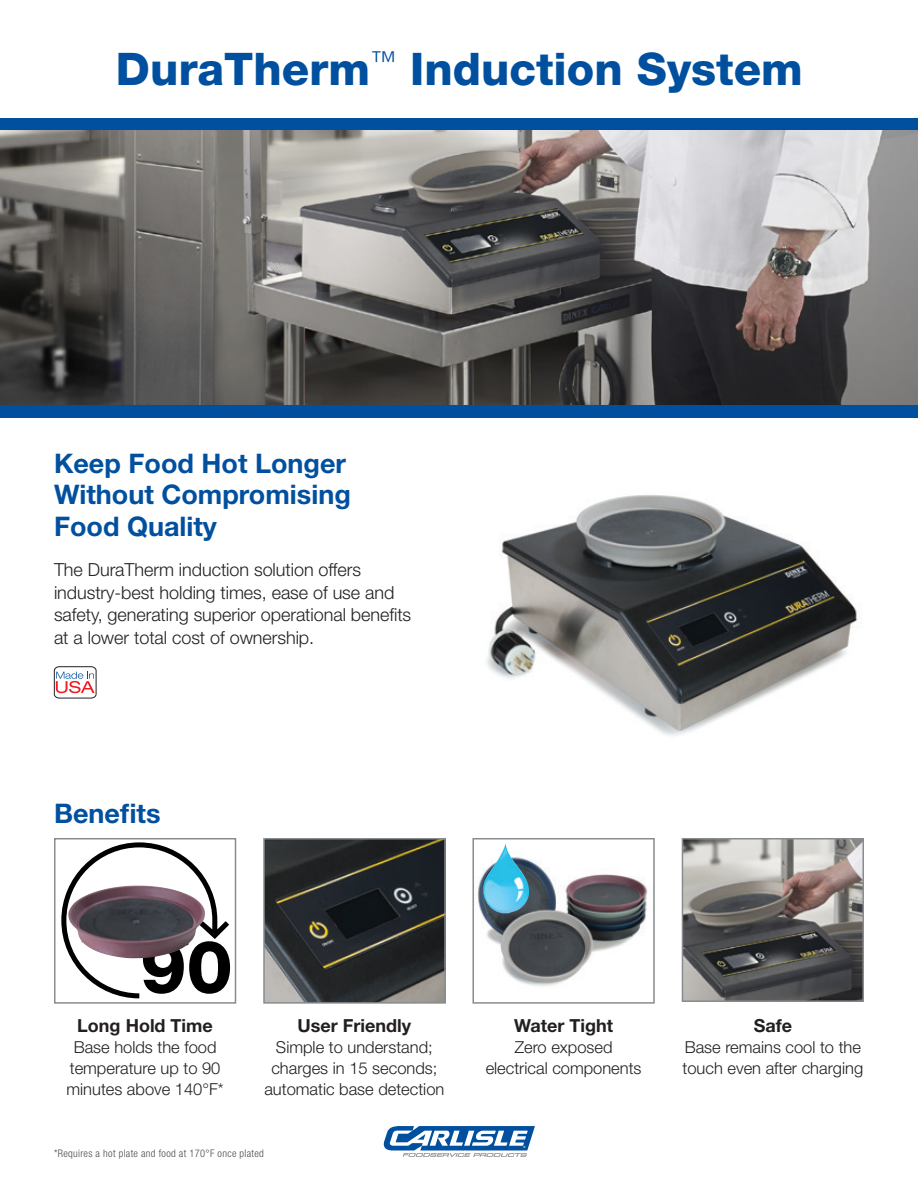
<style>
.page{position:relative;width:918px;height:1188px;background:#fff}
.page>*{position:absolute;margin:0;border:0;box-sizing:border-box;transform-origin:0 0}
.t1{font:800 73.35px "Helvetica Neue LT Std";color:#000}
.t2{font:800 45px "Helvetica Neue LT Std";color:#01509f}
.t3{font:700 27px/31.5px "Helvetica Neue LT Std";color:#01509f}
.t4{font:300 18px/22.5px "Helvetica Neue LT Std";letter-spacing:-.005em;color:#231f20}
.t5{font:700 18px "Helvetica Neue LT Std";color:#231f20}
.t6{font:300 16.5px/21px "Helvetica Neue LT Std";color:#231f20;text-align:center}
.t7{font:300 condensed 10.5px "Helvetica Neue LT Std";letter-spacing:.03em;color:#4b4c4d}
</style>
<div class="page">
<svg style="left:383px;top:1126px;width:152px;height:31px"></svg>
<div style="left:0;top:405px;width:918px;height:13px;background:#01509f"></div>
<div style="left:0;top:118px;width:918px;height:12px;background:#01509f"></div>
<img style="left:0;top:131px;width:918px;height:273px">
<div style="left:54px;top:838px;width:182px;height:166px;border:2px solid #888c8f"></div>
<img style="left:685px;top:841px;width:176px;height:158px">
<div style="left:682px;top:838px;width:182px;height:164px;border:2px solid #888c8f"></div>
<img style="left:266px;top:841px;width:177px;height:160px">
<div style="left:263px;top:838px;width:183px;height:166px;border:2px solid #888c8f"></div>
<img style="left:478px;top:860px;width:170px;height:126px">
<div style="left:472px;top:838px;width:183px;height:166px;border:2px solid #888c8f"></div>
<svg style="left:54px;top:666px;width:43px;height:33px"></svg>
<svg style="left:61px;top:842px;width:168px;height:156px"></svg>
<img style="left:68px;top:885px;width:137px;height:73px">
<img style="left:483px;top:843px;width:46px;height:70px">
<img style="left:486px;top:495px;width:372px;height:241px">
<h2 class="t2" style="left:116px;top:43px;width:688px">DuraTherm<sup>™</sup> Induction System</h2>
<h3 class="t3" style="left:54px;top:447px;width:298px">Keep Food Hot Longer<br>Without Compromising<br>Food Quality</h3>
<p class="t4" style="left:54px;top:558px;width:359px">The DuraTherm induction solution offers industry‑best holding times, ease of use and safety, generating superior operational benefits at a lower total cost of ownership.</p>
<h3 class="t3" style="left:54px;top:797px;width:108px">Benefits</h3>
<h1 class="t1" style="left:140px;top:923px;width:94px">90</h1>
<p class="t5" style="left:77px;top:1014px;width:137px">Long Hold Time</p>
<p class="t6" style="left:66px;top:1036px;width:159px">Base holds the food temperature up to 90 minutes above 140°F*</p>
<p class="t5" style="left:298px;top:1014px;width:115px">User Friendly</p>
<p class="t6" style="left:264px;top:1036px;width:182px">Simple to understand; charges in 15 seconds; automatic base detection</p>
<p class="t7" style="left:54px;top:1147px;width:211px">*Requires a hot plate and food at 170°F once plated</p>
<p class="t5" style="left:514px;top:1014px;width:100px">Water Tight</p>
<p class="t6" style="left:486px;top:1036px;width:157px">Zero exposed electrical components</p>
<p class="t5" style="left:754px;top:1014px;width:40px">Safe</p>
<p class="t6" style="left:683px;top:1036px;width:182px;text-align:left">Base remains cool to the touch even after charging</p>
</div>
